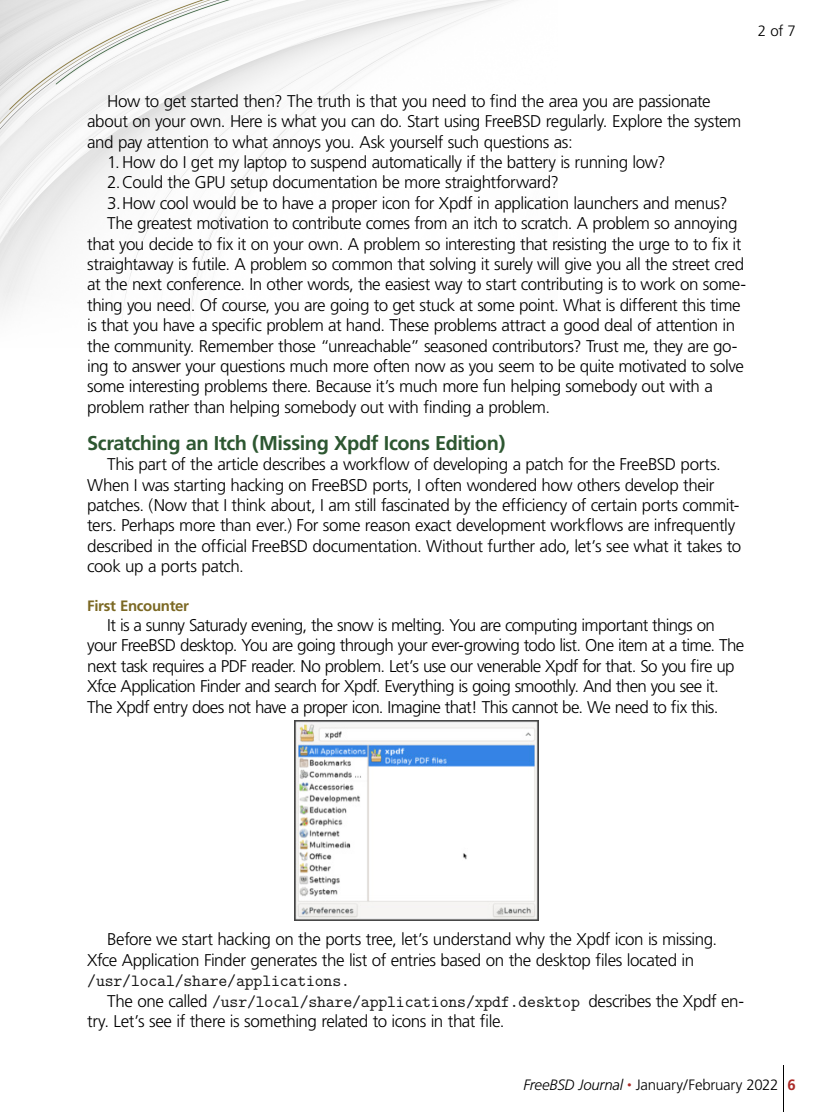
<style>
.page{position:relative;width:834px;height:1112px;background:#fff}
.page>*{position:absolute;margin:0;border:0;box-sizing:border-box;transform-origin:0 0}
.a_head{font:700 20px "Frutiger";letter-spacing:-.02em;color:#2d5731}
.body_copy{font:300 17px/20.4px "Frutiger";letter-spacing:-.03em;color:#000}
.t1{font:300 15px "Frutiger";letter-spacing:-.02em;color:#000}
.b_head{font:700 15px "Frutiger";letter-spacing:-.02em;color:#7b6823}
.s1{font-family:"LM Mono 10";font-weight:400;color:#1a1a1a}
.s2{font-family:"LM Mono 10";font-weight:400;font-size:16.5px;color:#1a1a1a}
.s3{font-style:italic}
.s4{font-style:italic;font-size:9px;color:#ac2b28}
.s5{font-weight:700;color:#ac2b28}
</style>
<div class="page">
<img style="left:0;top:0;width:514px;height:316px">
<hr style="left:783px;top:1065px;width:1px;height:47px;background:#000">
<img style="left:295px;top:721px;width:244px;height:199px">
<p class="t1" style="left:758px;top:22px;width:40px">2 of 7</p>
<p class="body_copy" style="left:87px;top:91px;width:656px;text-indent:20px">How to get started then? The truth is that you need to find the area you are passionate about on your own. Here is what you can do. Start using FreeBSD regularly. Explore the system and pay attention to what annoys you. Ask yourself such questions as:</p>
<p class="body_copy" style="left:107px;top:152px;width:560px">1. How do I get my laptop to suspend automatically if the battery is running low?</p>
<p class="body_copy" style="left:107px;top:173px;width:453px">2.Could the GPU setup documentation be more straightforward?</p>
<p class="body_copy" style="left:107px;top:193px;width:622px">3.How cool would be to have a proper icon for Xpdf in application launchers and menus?</p>
<p class="body_copy" style="left:87px;top:213px;width:660px;text-indent:20px">The greatest motivation to contribute comes from an itch to scratch. A problem so annoying that you decide to fix it on your own. A problem so interesting that resisting the urge to to fix it straightaway is futile. A problem so common that solving it surely will give you all the street cred at the next conference. In other words, the easiest way to start contributing is to work on some&shy;thing you need. Of course, you are going to get stuck at some point. What is different this time is that you have a specific problem at hand. These problems attract a good deal of attention in the community. Remember those “unreachable” seasoned contributors? Trust me, they are go&shy;ing to answer your questions much more often now as you seem to be quite motivated to solve some interesting problems there. Because it’s much more fun helping somebody out with a problem rather than helping somebody out with finding a problem.</p>
<p class="a_head" style="left:87px;top:431px;width:420px">Scratching an Itch (Missing Xpdf Icons Edition)</p>
<p class="body_copy" style="left:87px;top:454px;width:655px;text-indent:20px">This part of the article describes a workflow of developing a patch for the FreeBSD ports.<br>When I was starting hacking on FreeBSD ports, I often wondered how others develop their patches. (Now that I think about, I am still fascinated by the efficiency of certain ports commit&shy;ters. Perhaps more than ever.) For some reason exact development workflows are infrequently described in the official FreeBSD documentation. Without further ado, let’s see what it takes to cook up a ports patch.</p>
<p class="b_head" style="left:87px;top:597px;width:103px">First Encounter</p>
<p class="body_copy" style="left:87px;top:615px;width:659px;text-indent:20px">It is a sunny Saturady evening, the snow is melting. You are computing important things on your FreeBSD desktop. You are going through your ever-growing todo list. One item at a time. The next task requires a PDF reader. No problem. Let’s use our venerable Xpdf for that. So you fire up Xfce Application Finder and search for Xpdf. Everything is going smoothly. And then you see it.<br>The Xpdf entry does not have a proper icon. Imagine that! This cannot be. We need to fix this.</p>
<p class="body_copy" style="left:87px;top:930px;width:632px;text-indent:20px">Before we start hacking on the ports tree, let’s understand why the Xpdf icon is missing.<br>Xfce Application Finder generates the list of entries based on the desktop files located in <span class="s1">/usr/local/share/applications</span><span class="s2">.</span></p>
<p class="body_copy" style="left:87px;top:991px;width:658px;text-indent:20px">The one called <span class="s1">/usr/local/share/applications/xpdf.desktop</span> describes the Xpdf en&shy;try. Let’s see if there is something related to icons in that file.</p>
<p class="t1" style="left:523px;top:1077px;width:274px"><span class="s3">FreeBSD Journal</span> <span class="s4">•</span> January/February 2022 <span class="s5">6</span></p>
</div>
